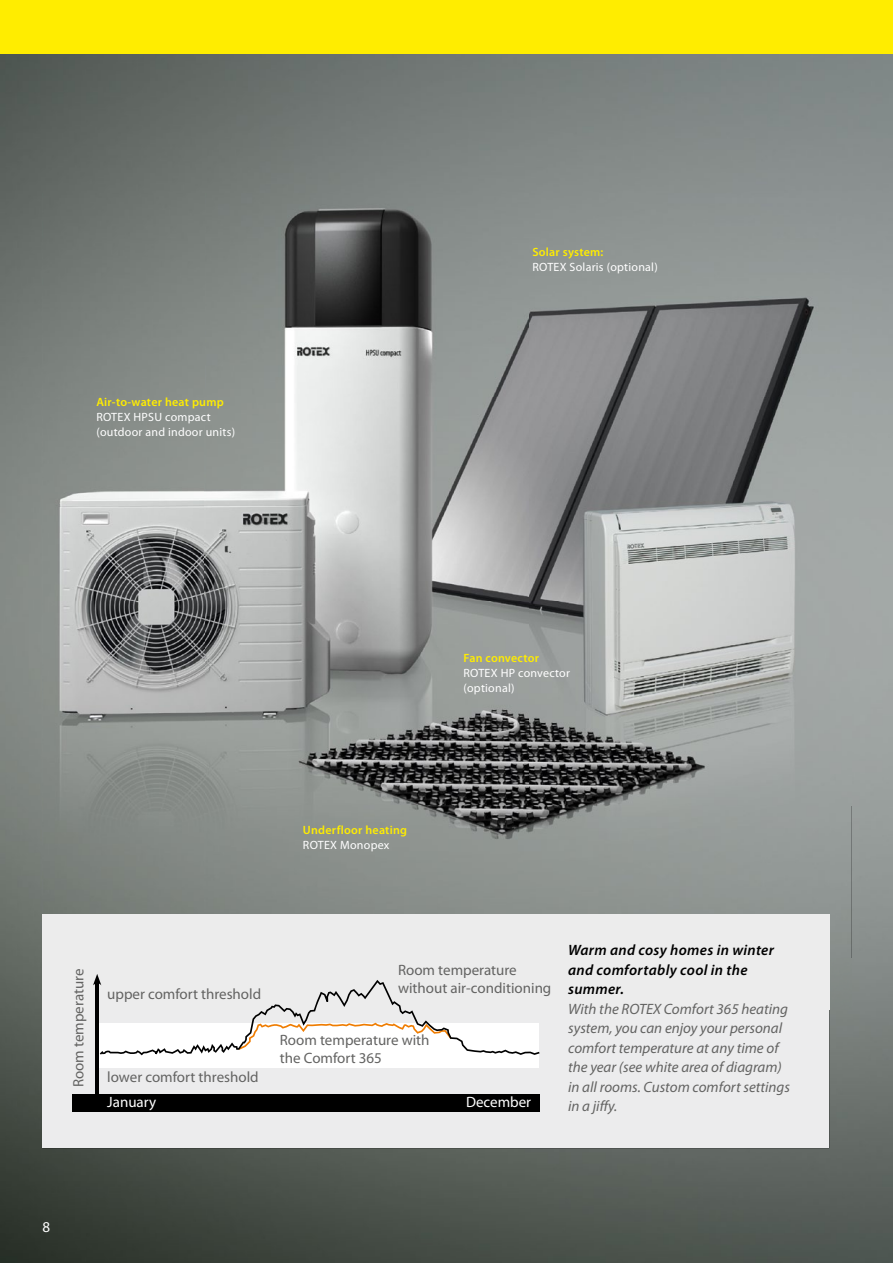
<style>
.page{position:relative;width:893px;height:1263px;background:#fff}
.page>*{position:absolute;margin:0;border:0;box-sizing:border-box;transform-origin:0 0}
.t1{font:italic 15px/19.5px "Myriad Pro";color:#636362}
.t2{font:15px/18px "Myriad Pro";color:#636362}
.t3{font:italic 600 15px/19.5px "Myriad Pro";letter-spacing:.02em;color:#000}
.t4{font:15px "Myriad Pro";color:#fff}
.t5{font:12px/15px "Myriad Pro";letter-spacing:.02em;color:#fff}
.t6{font:600 12px "Myriad Pro";letter-spacing:.02em;color:#ffed00}
</style>
<div class="page">
<img style="left:0;top:53px;width:893px;height:1210px">
<div style="left:43px;top:914px;width:786px;height:234px;background:#ececed"></div>
<img style="left:205px;top:193px;width:647px;height:612px">
<img style="left:43px;top:193px;width:162px;height:721px">
<img style="left:420px;top:805px;width:432px;height:153px">
<img style="left:204px;top:805px;width:216px;height:109px">
<img style="left:829px;top:958px;width:23px;height:51px">
<img style="left:420px;top:914px;width:409px;height:44px">
<div style="left:0;top:0;width:893px;height:53px;background:#ffed00"></div>
<div style="left:98px;top:1023px;width:441px;height:44px;background:#fff"></div>
<div style="left:73px;top:1094px;width:467px;height:17px;background:#000"></div>
<hr style="left:96px;top:980px;width:3px;height:131px;background:#000">
<svg style="left:93px;top:974px;width:446px;height:81px"></svg>
<p class="t6" style="left:96px;top:394px;width:129px">Air-to-water heat pump</p>
<p class="t5" style="left:96px;top:409px;width:140px">ROTEX HPSU compact (outdoor and indoor units)</p>
<p class="t6" style="left:532px;top:244px;width:73px">Solar system:</p>
<p class="t5" style="left:532px;top:259px;width:127px">ROTEX Solaris (optional)</p>
<p class="t6" style="left:463px;top:650px;width:77px">Fan convector</p>
<p class="t5" style="left:463px;top:665px;width:108px">ROTEX HP convector (optional)</p>
<p class="t6" style="left:303px;top:822px;width:106px">Underfloor heating</p>
<p class="t5" style="left:303px;top:837px;width:88px">ROTEX Monopex</p>
<p class="t2" style="left:69px;top:1087px;width:120px;rotate:-90deg">Room temperature</p>
<p class="t2" style="left:107px;top:984px;width:155px">upper comfort threshold</p>
<p class="t2" style="left:398px;top:960px;width:155px">Room temperature without air-conditioning</p>
<p class="t2" style="left:280px;top:1031px;width:151px">Room temperature with the Comfort 365</p>
<p class="t2" style="left:107px;top:1068px;width:153px">lower comfort threshold</p>
<p class="t4" style="left:107px;top:1093px;width:50px">January</p>
<p class="t4" style="left:466px;top:1093px;width:67px">December</p>
<p class="t3" style="left:568px;top:940px;width:207px">Warm and cosy homes in winter and comfortably cool in the summer.</p>
<p class="t1" style="left:568px;top:999px;width:223px">With the ROTEX Comfort 365 heating system, you can enjoy your personal comfort temperature at any time of the year (see white area of diagram) in all rooms. Custom comfort settings in a jiffy.</p>
<p class="t4" style="left:43px;top:1218px;width:9px">8</p>
</div>
